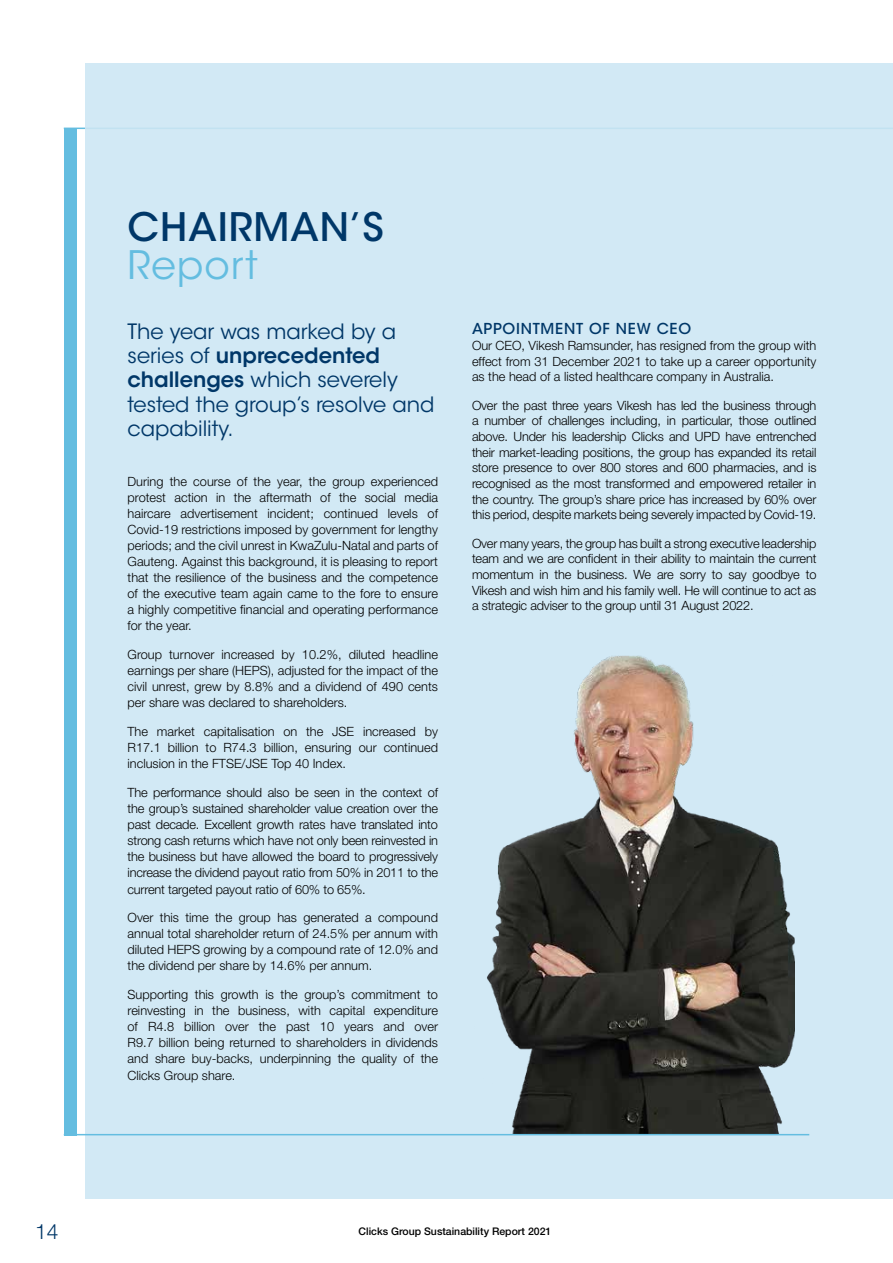
<style>
.page{position:relative;width:893px;height:1263px;background:#fff}
.page>*{position:absolute;margin:0;border:0;box-sizing:border-box;transform-origin:0 0}
.t1{font:500 39px "ITC Avant Garde Std";letter-spacing:.025em;color:#003768}
.t2{font:39px "ITC Avant Garde Std";letter-spacing:.025em;color:#64bde0}
.t3{font:21px/24.3px "ITC Avant Garde Std";color:#003768}
.t4{font:300 21px "Helvetica Neue LT Std";color:#003768}
.t5{font:500 15px "ITC Avant Garde Std";letter-spacing:.05em;color:#003768}
.t6{font:300 12.75px/16px "Helvetica Neue LT Std";color:#000;text-align:justify}
.t7{font:500 10.5px "Helvetica Neue LT Std";color:#000}
.s1{font-weight:600}
</style>
<div class="page">
<hr style="left:64px;top:128px;width:829px;height:1px;background:#64bde0">
<div style="left:85px;top:64px;width:808px;height:1135px;background:#cde7f4"></div>
<div style="left:64px;top:128px;width:13px;height:1007px;background:#64bde0"></div>
<img style="left:487px;top:655px;width:307px;height:479px">
<hr style="left:64px;top:1134px;width:745px;height:1px;background:#64bde0">
<h1 class="t1" style="left:128px;top:203px;width:258px">CHAIRMAN’S</h1>
<h1 class="t2" style="left:128px;top:241px;width:132px">Report</h1>
<h2 class="t3" style="left:128px;top:319px;width:308px">The year was marked by a series of <span class="s1">unprecedented challenges</span> which severely tested the group’s resolve and capability.</h2>
<p class="t6" style="left:128px;top:473px;width:312px">During the course of the year, the group experienced protest action in the aftermath of the social media haircare advertisement incident; continued levels of Covid-19 restrictions imposed by government for lengthy periods; and the civil unrest in KwaZulu-Natal and parts of Gauteng. Against this background, it is pleasing to report that the resilience of the business and the competence of the executive team again came to the fore to ensure a highly competitive financial and operating performance for the year.</p>
<p class="t6" style="left:128px;top:646px;width:312px">Group turnover increased by 10.2%, diluted headline earnings per share (HEPS), adjusted for the impact of the civil unrest, grew by 8.8% and a dividend of 490 cents per share was declared to shareholders.</p>
<p class="t6" style="left:128px;top:723px;width:312px">The market capitalisation on the JSE increased by R17.1 billion to R74.3 billion, ensuring our continued inclusion in the FTSE/JSE Top 40 Index.</p>
<p class="t6" style="left:128px;top:784px;width:312px">The performance should also be seen in the context of the group’s sustained shareholder value creation over the past decade. Excellent growth rates have translated into strong cash returns which have not only been reinvested in the business but have allowed the board to progressively increase the dividend payout ratio from 50% in 2011 to the current targeted payout ratio of 60% to 65%.</p>
<p class="t6" style="left:128px;top:909px;width:312px">Over this time the group has generated a compound annual total shareholder return of 24.5% per annum with diluted HEPS growing by a compound rate of 12.0% and the dividend per share by 14.6% per annum.</p>
<p class="t6" style="left:128px;top:986px;width:312px">Supporting this growth is the group’s commitment to reinvesting in the business, with capital expenditure of R4.8 billion over the past 10 years and over R9.7 billion being returned to shareholders in dividends and share buy-backs, underpinning the quality of the Clicks Group share.</p>
<p class="t5" style="left:472px;top:320px;width:221px">APPOINTMENT OF NEW CEO</p>
<p class="t6" style="left:472px;top:337px;width:346px;line-height:15.6px">Our CEO, Vikesh Ramsunder, has resigned from the group with effect from 31 December 2021 to take up a career opportunity as the head of a listed healthcare company in Australia.</p>
<p class="t6" style="left:472px;top:397px;width:346px;line-height:15.6px">Over the past three years Vikesh has led the business through a number of challenges including, in particular, those outlined above. Under his leadership Clicks and UPD have entrenched their market-leading positions, the group has expanded its retail store presence to over 800 stores and 600 pharmacies, and is recognised as the most transformed and empowered retailer in the country. The group’s share price has increased by 60% over this period, despite markets being severely impacted by Covid-19.</p>
<p class="t6" style="left:472px;top:535px;width:346px;line-height:15.6px">Over many years, the group has built a strong executive leadership team and we are confident in their ability to maintain the current momentum in the business. We are sorry to say goodbye to Vikesh and wish him and his family well. He will continue to act as a strategic adviser to the group until 31 August 2022.</p>
<h2 class="t4" style="left:35px;top:1218px;width:25px">14</h2>
<p class="t7" style="left:359px;top:1225px;width:194px">Clicks Group Sustainability Report 2021</p>
</div>
